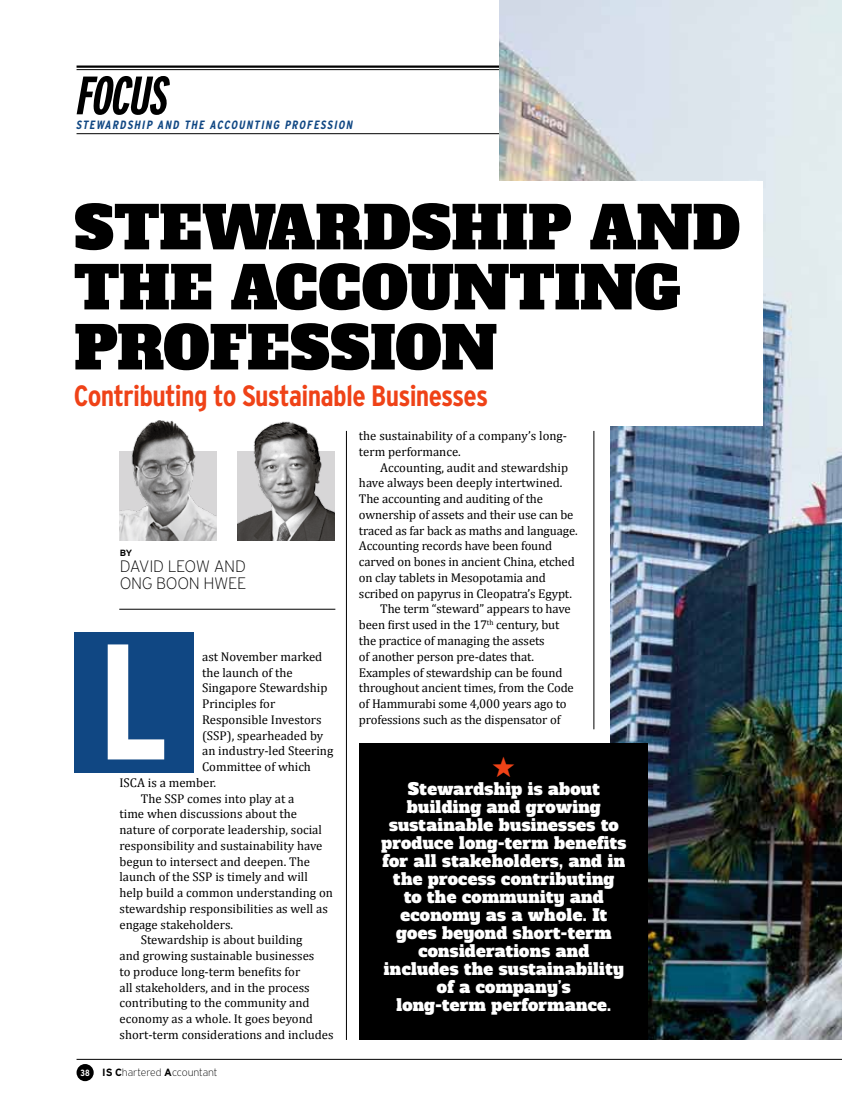
<style>
.page{position:relative;width:842px;height:1106px;background:#fff}
.page>*{position:absolute;margin:0;border:0;box-sizing:border-box;transform-origin:0 0}
.t1{font:700 condensed 164.25px "Interstate";color:#fff}
.t2{font:58.5px/60px "Alfa Slab One";color:#000}
.t3{font:italic 700 extra-condensed 53.85px "Interstate";color:#000}
.t4{font:700 condensed 29.25px "Interstate";letter-spacing:-.025em;color:#ef4217}
.t5{font:16.5px/18px "Alfa Slab One";letter-spacing:.02em;color:#fff;text-align:center}
.t6{font:200 16.5px/16.5px "Interstate";letter-spacing:-.02em;color:#000}
.t7{font:12.75px "Cambria";color:#000}
.t8{font:italic 700 condensed 12px "Interstate";color:#104783}
.t9{font:200 10.5px "Interstate";letter-spacing:-.01em;color:#000}
.t10{font:700 9px "Interstate";color:#000}
.s1{font-weight:700;font-stretch:condensed;font-size:9px;color:#fff}
.s2{font-weight:700}
</style>
<div class="page">
<hr style="left:77px;top:1059px;width:765px;height:1px;background:#000">
<hr style="left:77px;top:133px;width:765px;height:1px;background:#000">
<hr style="left:77px;top:65px;width:765px;height:3px;background:#000">
<hr style="left:77px;top:69px;width:765px;height:1px;background:#000">
<img style="left:500px;top:0;width:342px;height:1039px">
<div style="left:271px;top:181px;width:491px;height:244px;background:#fff"></div>
<div style="left:265px;top:410px;width:345px;height:643px;background:#fff"></div>
<hr style="left:346px;top:431px;width:1px;height:608px;background:#000">
<div style="left:74px;top:632px;width:120px;height:140px;background:#104783"></div>
<hr style="left:119px;top:609px;width:216px;height:1px;background:#000">
<img style="left:119px;top:420px;width:98px;height:120px">
<div style="left:360px;top:743px;width:288px;height:296px;background:#000"></div>
<hr style="left:594px;top:431px;width:1px;height:298px;background:#000">
<img style="left:237px;top:421px;width:97px;height:119px">
<div style="left:77px;top:1064px;width:17px;height:17px;background:#000;border-radius:50%"></div>
<h3 class="t3" style="left:74px;top:66px;width:104px">FOCUS</h3>
<p class="t8" style="left:76px;top:118px;width:281px">STEWARDSHIP AND THE ACCOUNTING PROFESSION</p>
<p class="t2" style="left:74px;top:199px;width:668px">STEWARDSHIP AND<br>THE ACCOUNTING<br>PROFESSION</p>
<p class="t4" style="left:74px;top:379px;width:416px">Contributing to Sustainable Businesses</p>
<p class="t10" style="left:120px;top:547px;width:14px">BY</p>
<p class="t6" style="left:120px;top:558px;width:128px">DAVID LEOW AND<br>ONG BOON HWEE</p>
<p class="t1" style="left:97px;top:610px;width:74px">L</p>
<p class="t7" style="left:202px;top:649px;width:122px">ast November marked</p>
<p class="t7" style="left:202px;top:664px;width:92px">the launch of the</p>
<p class="t7" style="left:202px;top:680px;width:127px">Singapore Stewardship</p>
<p class="t7" style="left:202px;top:696px;width:75px">Principles for</p>
<p class="t7" style="left:202px;top:712px;width:121px">Responsible Investors</p>
<p class="t7" style="left:202px;top:727px;width:123px">(SSP), spearheaded by</p>
<p class="t7" style="left:202px;top:743px;width:133px">an industry-led Steering</p>
<p class="t7" style="left:202px;top:759px;width:110px">Committee of which</p>
<p class="t7" style="left:120px;top:775px;width:98px">ISCA is a member.</p>
<p class="t7" style="left:141px;top:790px;width:155px">The SSP comes into play at a</p>
<p class="t7" style="left:120px;top:806px;width:179px">time when discussions about the</p>
<p class="t7" style="left:120px;top:822px;width:204px">nature of corporate leadership, social</p>
<p class="t7" style="left:120px;top:838px;width:204px">responsibility and sustainability have</p>
<p class="t7" style="left:120px;top:853px;width:192px">begun to intersect and deepen. The</p>
<p class="t7" style="left:120px;top:869px;width:190px">launch of the SSP is timely and will</p>
<p class="t7" style="left:120px;top:885px;width:215px">help build a common understanding on</p>
<p class="t7" style="left:120px;top:901px;width:210px">stewardship responsibilities as well as</p>
<p class="t7" style="left:120px;top:916px;width:115px">engage stakeholders.</p>
<p class="t7" style="left:141px;top:932px;width:163px">Stewardship is about building</p>
<p class="t7" style="left:120px;top:948px;width:196px">and growing sustainable businesses</p>
<p class="t7" style="left:120px;top:964px;width:182px">to produce long-term benefits for</p>
<p class="t7" style="left:120px;top:979px;width:192px">all stakeholders, and in the process</p>
<p class="t7" style="left:120px;top:995px;width:192px">contributing to the community and</p>
<p class="t7" style="left:120px;top:1011px;width:195px">economy as a whole. It goes beyond</p>
<p class="t7" style="left:120px;top:1027px;width:216px">short-term considerations and includes</p>
<p class="t9" style="left:80px;top:1066px;width:139px"><span class="s1">38</span> <span class="s2">IS C</span>hartered <span class="s2">A</span>ccountant</p>
<p class="t7" style="left:359px;top:428px;width:210px">the sustainability of a company’s long-</p>
<p class="t7" style="left:359px;top:444px;width:103px">term performance.</p>
<p class="t7" style="left:380px;top:460px;width:190px">Accounting, audit and stewardship</p>
<p class="t7" style="left:359px;top:475px;width:205px">have always been deeply intertwined.</p>
<p class="t7" style="left:359px;top:491px;width:186px">The accounting and auditing of the</p>
<p class="t7" style="left:359px;top:507px;width:216px">ownership of assets and their use can be</p>
<p class="t7" style="left:359px;top:523px;width:220px">traced as far back as maths and language.</p>
<p class="t7" style="left:359px;top:538px;width:195px">Accounting records have been found</p>
<p class="t7" style="left:359px;top:554px;width:217px">carved on bones in ancient China, etched</p>
<p class="t7" style="left:359px;top:570px;width:188px">on clay tablets in Mesopotamia and</p>
<p class="t7" style="left:359px;top:586px;width:214px">scribed on papyrus in Cleopatra’s Egypt.</p>
<p class="t7" style="left:380px;top:601px;width:192px">The term “steward” appears to have</p>
<p class="t7" style="left:359px;top:617px;width:202px">been first used in the 17<sup>th</sup> century, but</p>
<p class="t7" style="left:359px;top:633px;width:187px">the practice of managing the assets</p>
<p class="t7" style="left:359px;top:649px;width:177px">of another person pre-dates that.</p>
<p class="t7" style="left:359px;top:664px;width:205px">Examples of stewardship can be found</p>
<p class="t7" style="left:359px;top:680px;width:216px">throughout ancient times, from the Code</p>
<p class="t7" style="left:359px;top:696px;width:209px">of Hammurabi some 4,000 years ago to</p>
<p class="t7" style="left:359px;top:712px;width:203px">professions such as the dispensator of</p>
<p class="t5" style="left:381px;top:780px;width:246px">Stewardship is about building and growing sustainable businesses to produce long-term benefits for all stakeholders, and in the process contributing<br>to the community and economy as a whole. It goes beyond short-term considerations and includes the sustainability of a company’s<br>long-term performance.</p>
</div>
